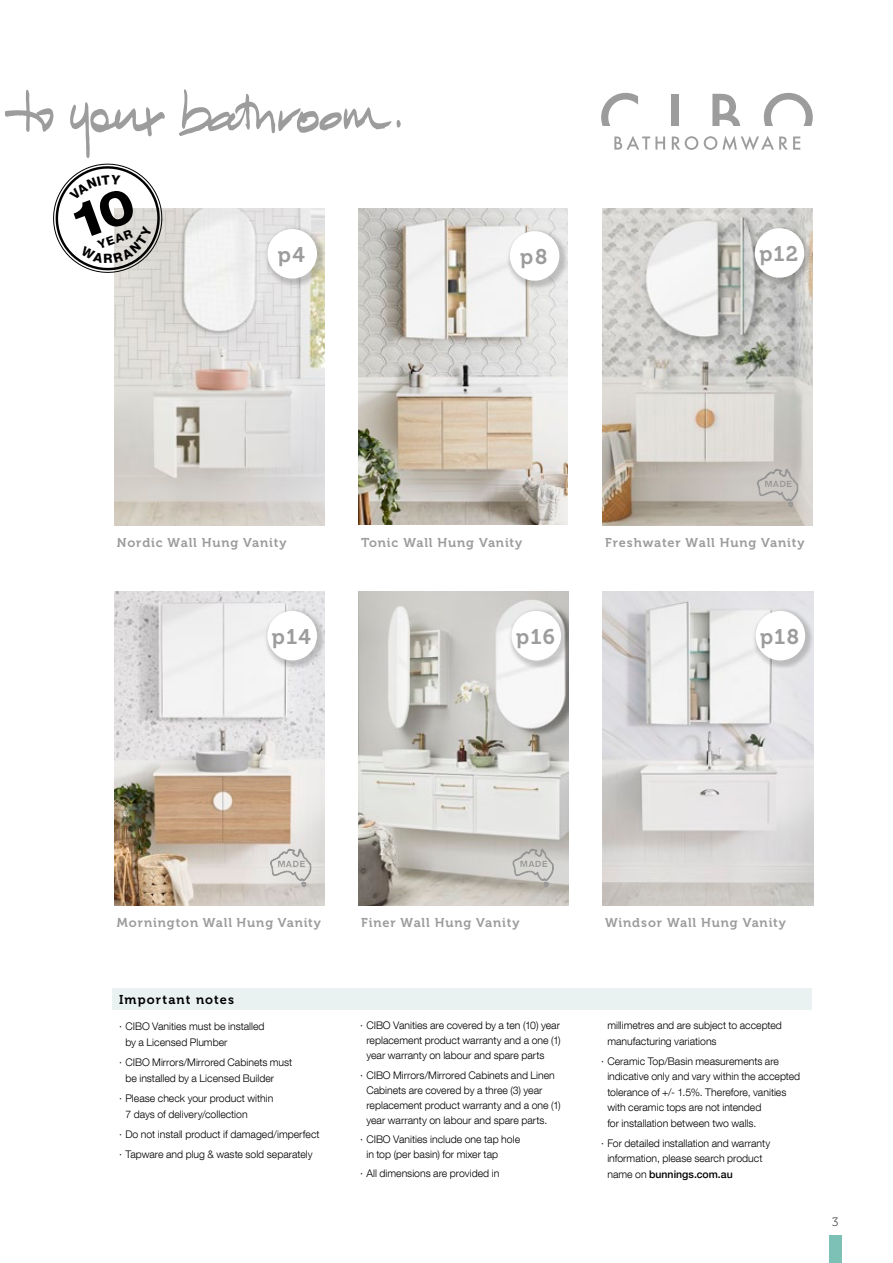
<style>
.page{position:relative;width:893px;height:1263px;background:#fff}
.page>*{position:absolute;margin:0;border:0;box-sizing:border-box;transform-origin:0 0}
.t1{font:21.15px "Museo 700";letter-spacing:.05em;color:#9c9c9c}
.t2{font:12.75px "Museo 700";letter-spacing:.065em;color:#9c9c9c}
.t3{font:12.75px "Museo 700";letter-spacing:.09em;color:#000}
.t4{font:12px "Museo 100";color:#000}
.t5{font:800 11.7px "Helvetica Neue LT Com";color:#000}
.t6{font:300 10.5px/15.6px "Helvetica Neue LT Com";color:#000}
.t7{font:800 9px "Helvetica Neue LT Com";letter-spacing:.02em;color:#9c9c9c}
.s1{font-weight:500}
</style>
<div class="page">
<div style="left:829px;top:1235px;width:13px;height:28px;background:#7dc0b5"></div>
<img style="left:115px;top:208px;width:210px;height:318px">
<div style="left:263px;top:225px;width:63px;height:62px;background:#000;opacity:.19"></div>
<div style="left:267px;top:229px;width:50px;height:50px;background:#fff;border-radius:50%"></div>
<img style="left:603px;top:591px;width:210px;height:315px">
<div style="left:751px;top:607px;width:63px;height:62px;background:#000;opacity:.19"></div>
<div style="left:756px;top:611px;width:49px;height:49px;background:#fff;border-radius:50%"></div>
<svg style="left:179px;top:89px;width:222px;height:47px"></svg>
<img style="left:359px;top:208px;width:208px;height:317px">
<div style="left:506px;top:227px;width:62px;height:62px;background:#000;opacity:.19"></div>
<div style="left:510px;top:231px;width:49px;height:50px;background:#fff;border-radius:50%"></div>
<img style="left:603px;top:208px;width:209px;height:318px">
<div style="left:750px;top:224px;width:63px;height:63px;background:#000;opacity:.19"></div>
<div style="left:755px;top:228px;width:49px;height:50px;background:#fff;border-radius:50%"></div>
<div style="left:753px;top:462px;width:60px;height:64px;background:#000;opacity:.14"></div>
<img style="left:115px;top:591px;width:210px;height:315px">
<div style="left:263px;top:607px;width:63px;height:62px;background:#000;opacity:.19"></div>
<div style="left:267px;top:611px;width:50px;height:49px;background:#fff;border-radius:50%"></div>
<div style="left:266px;top:842px;width:60px;height:64px;background:#000;opacity:.14"></div>
<img style="left:359px;top:591px;width:210px;height:315px">
<div style="left:507px;top:607px;width:63px;height:62px;background:#000;opacity:.19"></div>
<div style="left:511px;top:611px;width:50px;height:49px;background:#fff;border-radius:50%"></div>
<div style="left:509px;top:842px;width:60px;height:64px;background:#000;opacity:.14"></div>
<div style="left:113px;top:989px;width:699px;height:21px;background:#e9f2f0"></div>
<svg style="left:614px;top:136px;width:51px;height:14px"></svg>
<svg style="left:672px;top:136px;width:26px;height:14px"></svg>
<svg style="left:704px;top:136px;width:96px;height:14px"></svg>
<svg style="left:601px;top:93px;width:37px;height:32px"></svg>
<div style="left:672px;top:94px;width:7px;height:31px;background:#9c9c9c"></div>
<svg style="left:712px;top:94px;width:28px;height:31px"></svg>
<svg style="left:764px;top:93px;width:49px;height:32px"></svg>
<svg style="left:5px;top:90px;width:164px;height:189px"></svg>
<p class="t5" style="left:96px;top:239px;width:37px;rotate:-20deg">YEAR</p>
<h1 class="t1" style="left:278px;top:243px;width:29px">p4</h1>
<h1 class="t1" style="left:520px;top:245px;width:29px">p8</h1>
<h1 class="t1" style="left:759px;top:242px;width:40px">p12</h1>
<p class="t2" style="left:117px;top:535px;width:171px">Nordic Wall Hung Vanity</p>
<h1 class="t1" style="left:272px;top:624px;width:41px">p14</h1>
<p class="t2" style="left:361px;top:535px;width:163px">Tonic Wall Hung Vanity</p>
<h1 class="t1" style="left:516px;top:624px;width:40px">p16</h1>
<p class="t7" style="left:764px;top:479px;width:29px">MADE</p>
<p class="t2" style="left:605px;top:535px;width:201px">Freshwater Wall Hung Vanity</p>
<h1 class="t1" style="left:760px;top:624px;width:41px">p18</h1>
<p class="t7" style="left:278px;top:859px;width:29px">MADE</p>
<p class="t2" style="left:117px;top:915px;width:206px">Mornington Wall Hung Vanity</p>
<p class="t3" style="left:119px;top:992px;width:117px">Important notes</p>
<p class="t6" style="left:125px;top:1017px;width:141px;line-height:16.2px;text-indent:-6px">∙ CIBO Vanities must be installed by a Licensed Plumber</p>
<p class="t6" style="left:125px;top:1054px;width:168px;text-indent:-6px">∙ CIBO Mirrors/Mirrored Cabinets must be installed by a Licensed Builder</p>
<p class="t6" style="left:125px;top:1090px;width:149px;text-indent:-6px">∙ Please check your product within<br>7 days of delivery/collection</p>
<p class="t6" style="left:119px;top:1124px;width:202px;line-height:20.1px">∙ Do not install product if damaged/imperfect ∙ Tapware and plug &amp; waste sold separately</p>
<p class="t7" style="left:520px;top:859px;width:29px">MADE</p>
<p class="t2" style="left:361px;top:915px;width:160px">Finer Wall Hung Vanity</p>
<p class="t6" style="left:366px;top:1018px;width:196px;line-height:15px;text-align:justify;text-indent:-6px">∙ CIBO Vanities are covered by a ten (10) year replacement product warranty and a one (1) year warranty on labour and spare parts</p>
<p class="t6" style="left:366px;top:1067px;width:196px;line-height:15px;text-indent:-6px">∙ CIBO Mirrors/Mirrored Cabinets and Linen Cabinets are covered by a three (3) year replacement product warranty and a one (1) year warranty on labour and spare parts.</p>
<p class="t6" style="left:366px;top:1132px;width:155px;line-height:15px;text-indent:-6px">∙ CIBO Vanities include one tap hole in top (per basin) for mixer tap</p>
<p class="t6" style="left:360px;top:1166px;width:141px">∙ All dimensions are provided in</p>
<p class="t2" style="left:605px;top:915px;width:182px">Windsor Wall Hung Vanity</p>
<p class="t6" style="left:607px;top:1017px;width:176px">millimetres and are subject to accepted manufacturing variations</p>
<p class="t6" style="left:607px;top:1053px;width:194px;text-indent:-6px">∙ Ceramic Top/Basin measurements are indicative only and vary within the accepted tolerance of +/- 1.5%. Therefore, vanities with ceramic tops are not intended<br>for installation between two walls.</p>
<p class="t6" style="left:607px;top:1135px;width:164px;text-indent:-6px">∙ For detailed installation and warranty information, please search product name on <span class="s1">bunnings.com.au</span></p>
<p class="t4" style="left:832px;top:1215px;width:8px">3</p>
</div>
